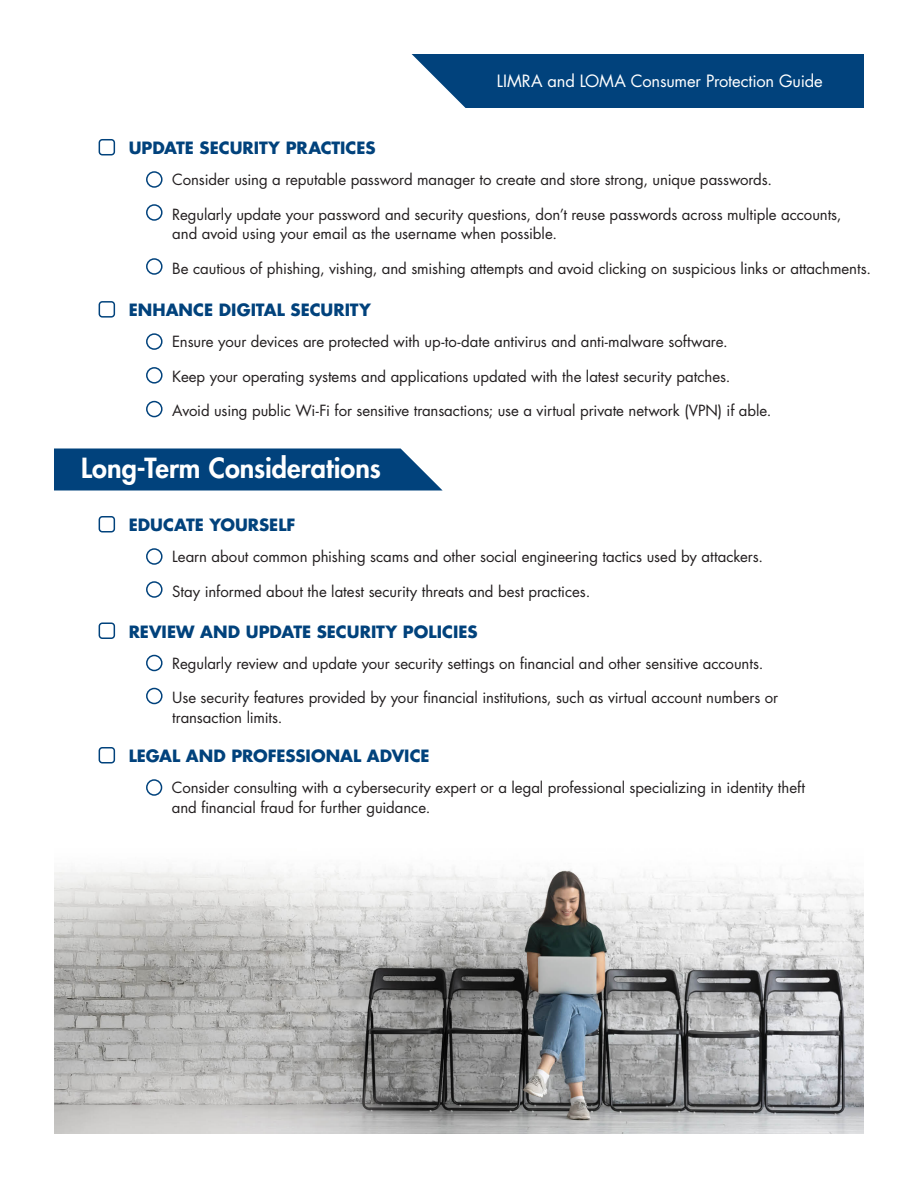
<style>
.page{position:relative;width:918px;height:1188px;background:#fff}
.page>*{position:absolute;margin:0;border:0;box-sizing:border-box;transform-origin:0 0}
.Text{font:800 27px "Futura Std";letter-spacing:.005em;color:#fff}
.Text-2{font:700 16.5px "Futura Std";color:#01427c}
.Text-3{font:16.5px "Futura Std";letter-spacing:-.01em;color:#fff}
.Text-4{font:15px/19.5px "Futura Std";letter-spacing:-.005em;color:#231f20}
</style>
<div class="page">
<img style="left:54px;top:749px;width:810px;height:385px">
<div style="left:99px;top:139px;width:16px;height:16px;border:2px solid #01427c;border-radius:3px"></div>
<div style="left:146px;top:171px;width:17px;height:17px;border:2px solid #01427c;border-radius:50%"></div>
<div style="left:146px;top:204px;width:17px;height:17px;border:2px solid #01427c;border-radius:50%"></div>
<div style="left:146px;top:258px;width:17px;height:17px;border:2px solid #01427c;border-radius:50%"></div>
<div style="left:99px;top:301px;width:16px;height:17px;border:2px solid #01427c;border-radius:3px"></div>
<div style="left:146px;top:333px;width:17px;height:17px;border:2px solid #01427c;border-radius:50%"></div>
<div style="left:146px;top:367px;width:17px;height:17px;border:2px solid #01427c;border-radius:50%"></div>
<div style="left:146px;top:401px;width:17px;height:16px;border:2px solid #01427c;border-radius:50%"></div>
<svg style="left:54px;top:448px;width:388px;height:42px;background:#104d83"></svg>
<div style="left:99px;top:516px;width:16px;height:16px;border:2px solid #01427c;border-radius:3px"></div>
<div style="left:146px;top:548px;width:17px;height:17px;border:2px solid #01427c;border-radius:50%"></div>
<div style="left:146px;top:581px;width:17px;height:17px;border:2px solid #01427c;border-radius:50%"></div>
<div style="left:99px;top:622px;width:16px;height:17px;border:2px solid #01427c;border-radius:3px"></div>
<div style="left:146px;top:655px;width:17px;height:16px;border:2px solid #01427c;border-radius:50%"></div>
<div style="left:146px;top:688px;width:17px;height:16px;border:2px solid #01427c;border-radius:50%"></div>
<div style="left:99px;top:748px;width:15px;height:15px;background:#fff;border-radius:3px"></div>
<div style="left:99px;top:747px;width:16px;height:17px;border:2px solid #01427c;border-radius:3px"></div>
<div style="left:147px;top:780px;width:15px;height:15px;background:#fff;border-radius:50%"></div>
<div style="left:146px;top:779px;width:16px;height:17px;border:2px solid #01427c;border-radius:50%"></div>
<div style="left:412px;top:54px;width:452px;height:54px;background:#01427c"></div>
<p class="Text-3" style="left:497px;top:71px;width:327px">LIMRA and LOMA Consumer Protection Guide</p>
<p class="Text-2" style="left:129px;top:137px;width:249px">UPDATE SECURITY PRACTICES</p>
<p class="Text-4" style="left:172px;top:170px;width:601px">Consider using a reputable password manager to create and store strong, unique passwords.</p>
<p class="Text-4" style="left:172px;top:205px;width:671px">Regularly update your password and security questions, don’t reuse passwords across multiple accounts, and avoid using your email as the username when possible.</p>
<p class="Text-4" style="left:172px;top:259px;width:700px">Be cautious of phishing, vishing, and smishing attempts and avoid clicking on suspicious links or attachments.</p>
<p class="Text-2" style="left:129px;top:299px;width:244px">ENHANCE DIGITAL SECURITY</p>
<p class="Text-4" style="left:172px;top:332px;width:557px">Ensure your devices are protected with up-to-date antivirus and anti-malware software.</p>
<p class="Text-4" style="left:172px;top:367px;width:560px">Keep your operating systems and applications updated with the latest security patches.</p>
<p class="Text-4" style="left:172px;top:401px;width:601px">Avoid using public Wi-Fi for sensitive transactions; use a virtual private network (VPN) if able.</p>
<p class="Text" style="left:81px;top:451px;width:301px">Long-Term Considerations</p>
<p class="Text-2" style="left:129px;top:514px;width:168px">EDUCATE YOURSELF</p>
<p class="Text-4" style="left:172px;top:547px;width:592px">Learn about common phishing scams and other social engineering tactics used by attackers.</p>
<p class="Text-4" style="left:172px;top:582px;width:420px">Stay informed about the latest security threats and best practices.</p>
<p class="Text-2" style="left:129px;top:620px;width:350px">REVIEW AND UPDATE SECURITY POLICIES</p>
<p class="Text-4" style="left:172px;top:654px;width:593px">Regularly review and update your security settings on financial and other sensitive accounts.</p>
<p class="Text-4" style="left:172px;top:688px;width:607px">Use security features provided by your financial institutions, such as virtual account numbers or transaction limits.</p>
<p class="Text-2" style="left:129px;top:745px;width:303px">LEGAL AND PROFESSIONAL ADVICE</p>
<p class="Text-4" style="left:172px;top:778px;width:635px">Consider consulting with a cybersecurity expert or a legal professional specializing in identity theft and financial fraud for further guidance.</p>
</div>
